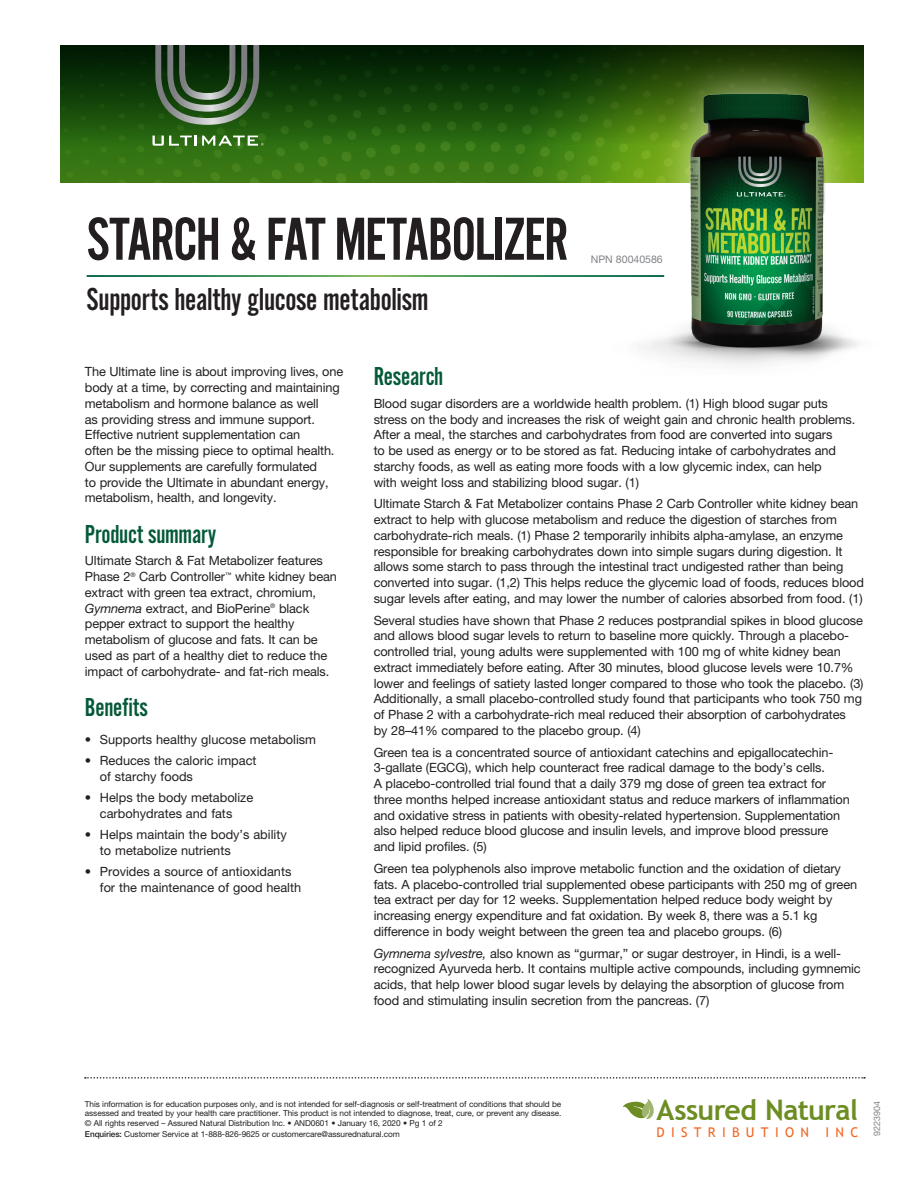
<style>
.page{position:relative;width:918px;height:1188px;background:#fff}
.page>*{position:absolute;margin:0;border:0;box-sizing:border-box;transform-origin:0 0}
.Positioning_Statemen{font:63px "Alternate Got No 2 D";letter-spacing:-.03em;color:#231f20}
.Positioning_Statemen-2{font:33px "Alternate Got No 2 D";letter-spacing:-.01em;color:#231f20}
.t1{font:700 28.35px "Trebuchet MS";letter-spacing:-.025em;color:#6d8d23}
.Positioning_Statemen-3{font:27px "Alternate Got No 2 D";letter-spacing:-.01em;color:#045a38}
.t2{font:13.35px "Trebuchet MS";letter-spacing:.47em;color:#f36621}
.Product_Ingredients{font:12.75px/15.8px "Helvetica Neue LT Pro";letter-spacing:-.01em;color:#231f20}
.t3{font:10.5px "Helvetica Neue LT Pro";color:#808285}
.t4{font:9px "Helvetica Neue LT Pro";color:#808285}
.t5{font:8.25px/9px "Helvetica Neue LT Pro";letter-spacing:-.01em;color:#231f20}
.s1{font-style:italic}
.s2{font-weight:500}
</style>
<div class="page">
<div style="left:60px;top:45px;width:804px;height:138px;background:#377613"></div>
<svg style="left:119px;top:180px;width:8px;height:3px"></svg>
<svg style="left:137px;top:169px;width:7px;height:6px"></svg>
<svg style="left:101px;top:170px;width:7px;height:5px"></svg>
<svg style="left:67px;top:172px;width:6px;height:5px"></svg>
<div style="left:60px;top:45px;width:804px;height:100px;background:linear-gradient(to bottom,#001301,#296b11)"></div>
<svg style="left:152px;top:45px;width:712px;height:138px"></svg>
<svg style="left:85px;top:1077px;width:780px;height:2px"></svg>
<svg style="left:623px;top:1099px;width:31px;height:20px"></svg>
<div style="left:609px;top:56px;width:275px;height:343px;background:#fff;opacity:.5"></div>
<img style="left:611px;top:66px;width:273px;height:310px">
<hr style="left:87px;top:275px;width:577px;height:2px;background:#fff">
<p class="Positioning_Statemen" style="left:87px;top:206px;width:483px">STARCH &amp; FAT METABOLIZER</p>
<p class="Positioning_Statemen-2" style="left:87px;top:282px;width:343px">Supports healthy glucose metabolism</p>
<p class="t3" style="left:591px;top:253px;width:73px">NPN 80040586</p>
<p class="Product_Ingredients" style="left:85px;top:364px;width:260px">The Ultimate line is about improving lives, one body at a time, by correcting and maintaining metabolism and hormone balance as well<br>as providing stress and immune support.<br>Effective nutrient supplementation can<br>often be the missing piece to optimal health.<br>Our supplements are carefully formulated<br>to provide the Ultimate in abundant energy, metabolism, health, and longevity.</p>
<p class="Positioning_Statemen-3" style="left:85px;top:520px;width:133px">Product summary</p>
<p class="Product_Ingredients" style="left:85px;top:553px;width:254px">Ultimate Starch &amp; Fat Metabolizer features Phase 2<sup>®</sup> Carb Controller<sup>™</sup> white kidney bean extract with green tea extract, chromium, <span class="s1">Gymnema</span> extract, and BioPerine<sup>®</sup> black pepper extract to support the healthy metabolism of glucose and fats. It can be used as part of a healthy diet to reduce the impact of carbohydrate- and fat-rich meals.</p>
<p class="Positioning_Statemen-3" style="left:85px;top:693px;width:65px">Benefits</p>
<p class="Product_Ingredients" style="left:85px;top:731px;width:233px">• Supports healthy glucose metabolism</p>
<p class="Product_Ingredients" style="left:100px;top:753px;width:158px;text-indent:-15px">• Reduces the caloric impact of starchy foods</p>
<p class="Product_Ingredients" style="left:85px;top:790px;width:170px;text-align:center">• Helps the body metabolize carbohydrates and fats</p>
<p class="Product_Ingredients" style="left:100px;top:826px;width:188px;text-indent:-15px">• Helps maintain the body’s ability to metabolize nutrients</p>
<p class="Product_Ingredients" style="left:100px;top:863px;width:203px;text-indent:-15px">• Provides a source of antioxidants for the maintenance of good health</p>
<p class="Positioning_Statemen-3" style="left:374px;top:362px;width:71px">Research</p>
<p class="Product_Ingredients" style="left:374px;top:395px;width:483px">Blood sugar disorders are a worldwide health problem. (1) High blood sugar puts stress on the body and increases the risk of weight gain and chronic health problems.<br>After a meal, the starches and carbohydrates from food are converted into sugars<br>to be used as energy or to be stored as fat. Reducing intake of carbohydrates and starchy foods, as well as eating more foods with a low glycemic index, can help<br>with weight loss and stabilizing blood sugar. (1)</p>
<p class="Product_Ingredients" style="left:374px;top:496px;width:492px">Ultimate Starch &amp; Fat Metabolizer contains Phase 2 Carb Controller white kidney bean extract to help with glucose metabolism and reduce the digestion of starches from carbohydrate-rich meals. (1) Phase 2 temporarily inhibits alpha-amylase, an enzyme responsible for breaking carbohydrates down into simple sugars during digestion. It allows some starch to pass through the intestinal tract undigested rather than being converted into sugar. (1,2) This helps reduce the glycemic load of foods, reduces blood sugar levels after eating, and may lower the number of calories absorbed from food. (1)</p>
<p class="Product_Ingredients" style="left:374px;top:612px;width:491px">Several studies have shown that Phase 2 reduces postprandial spikes in blood glucose and allows blood sugar levels to return to baseline more quickly. Through a placebo&shy;controlled trial, young adults were supplemented with 100 mg of white kidney bean extract immediately before eating. After 30 minutes, blood glucose levels were 10.7% lower and feelings of satiety lasted longer compared to those who took the placebo. (3)<br>Additionally, a small placebo-controlled study found that participants who took 750 mg of Phase 2 with a carbohydrate-rich meal reduced their absorption of carbohydrates<br>by 28–41% compared to the placebo group. (4)</p>
<p class="Product_Ingredients" style="left:374px;top:744px;width:478px">Green tea is a concentrated source of antioxidant catechins and epigallocatechin-3-gallate (EGCG), which help counteract free radical damage to the body’s cells.<br>A placebo-controlled trial found that a daily 379 mg dose of green tea extract for three months helped increase antioxidant status and reduce markers of inflammation and oxidative stress in patients with obesity-related hypertension. Supplementation also helped reduce blood glucose and insulin levels, and improve blood pressure and lipid profiles. (5)</p>
<p class="Product_Ingredients" style="left:374px;top:860px;width:485px">Green tea polyphenols also improve metabolic function and the oxidation of dietary fats. A placebo-controlled trial supplemented obese participants with 250 mg of green tea extract per day for 12 weeks. Supplementation helped reduce body weight by increasing energy expenditure and fat oxidation. By week 8, there was a 5.1 kg difference in body weight between the green tea and placebo groups. (6)</p>
<p class="Product_Ingredients" style="left:374px;top:945px;width:489px"><span class="s1">Gymnema sylvestre,</span> also known as “gurmar,” or sugar destroyer, in Hindi, is a well&shy;recognized Ayurveda herb. It contains multiple active compounds, including gymnemic acids, that help lower blood sugar levels by delaying the absorption of glucose from food and stimulating insulin secretion from the pancreas. (7)</p>
<h3 class="t1" style="left:657px;top:1092px;width:203px">Assured Natural</h3>
<p class="t4" style="left:872px;top:1136px;width:37px;rotate:-90deg">9223904</p>
<p class="t5" style="left:85px;top:1099px;width:478px">This information is for education purposes only, and is not intended for self-diagnosis or self-treatment of conditions that should be assessed and treated by your health care practitioner. This product is not intended to diagnose, treat, cure, or prevent any disease.</p>
<p class="t5" style="left:85px;top:1118px;width:359px;line-height:10.5px">© All rights reserved – Assured Natural Distribution Inc. • AND0601 • January 16, 2020 • Pg 1 of 2<br><span class="s2">Enquiries:</span> Customer Service at 1-888-826-9625 or customercare@assurednatural.com</p>
<p class="t2" style="left:657px;top:1124px;width:203px">DISTRIBUTION INC</p>
</div>
